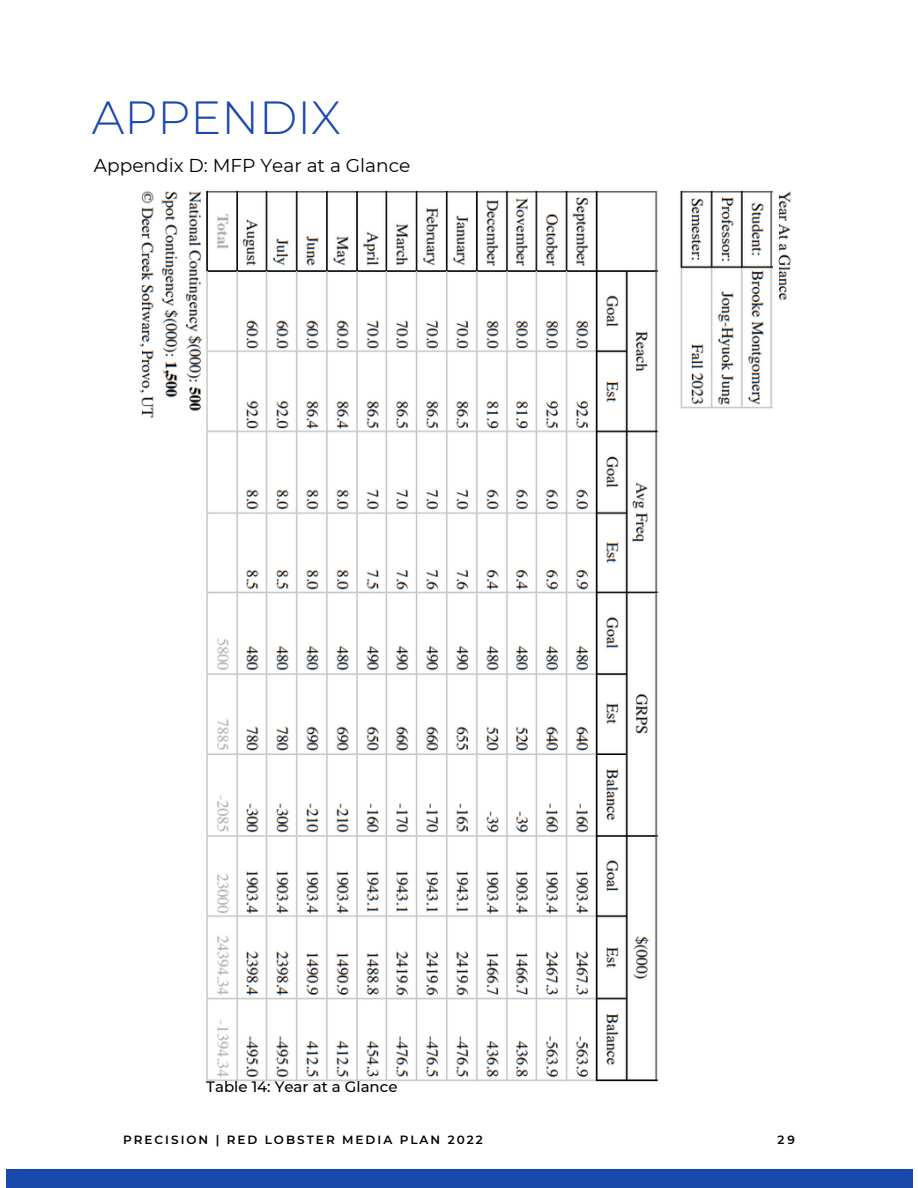
<style>
.page{position:relative;width:918px;height:1188px;background:#fff}
.page>*{position:absolute;margin:0;border:0;box-sizing:border-box;transform-origin:0 0}
.t1{font:300 46.35px "Montserrat";color:#1b48ab}
.t2{font:18.6px "Montserrat";color:#000}
.t3{font:500 15px "Montserrat";color:#000}
.t4{font:600 12px "Montserrat";letter-spacing:.17em;color:#000}
</style>
<div class="page">
<div style="left:6px;top:1170px;width:906px;height:18px;background:#1b48ab"></div>
<img style="left:139px;top:190px;width:652px;height:892px">
<h1 class="t1" style="left:92px;top:90px;width:251px">APPENDIX</h1>
<h2 class="t2" style="left:94px;top:154px;width:318px">Appendix D: MFP Year at a Glance</h2>
<p class="t3" style="left:206px;top:1078px;width:193px">Table 14: Year at a Glance</p>
<p class="t4" style="left:123px;top:1132px;width:361px">PRECISION | RED LOBSTER MEDIA PLAN 2022</p>
<p class="t4" style="left:778px;top:1132px;width:19px">29</p>
</div>
